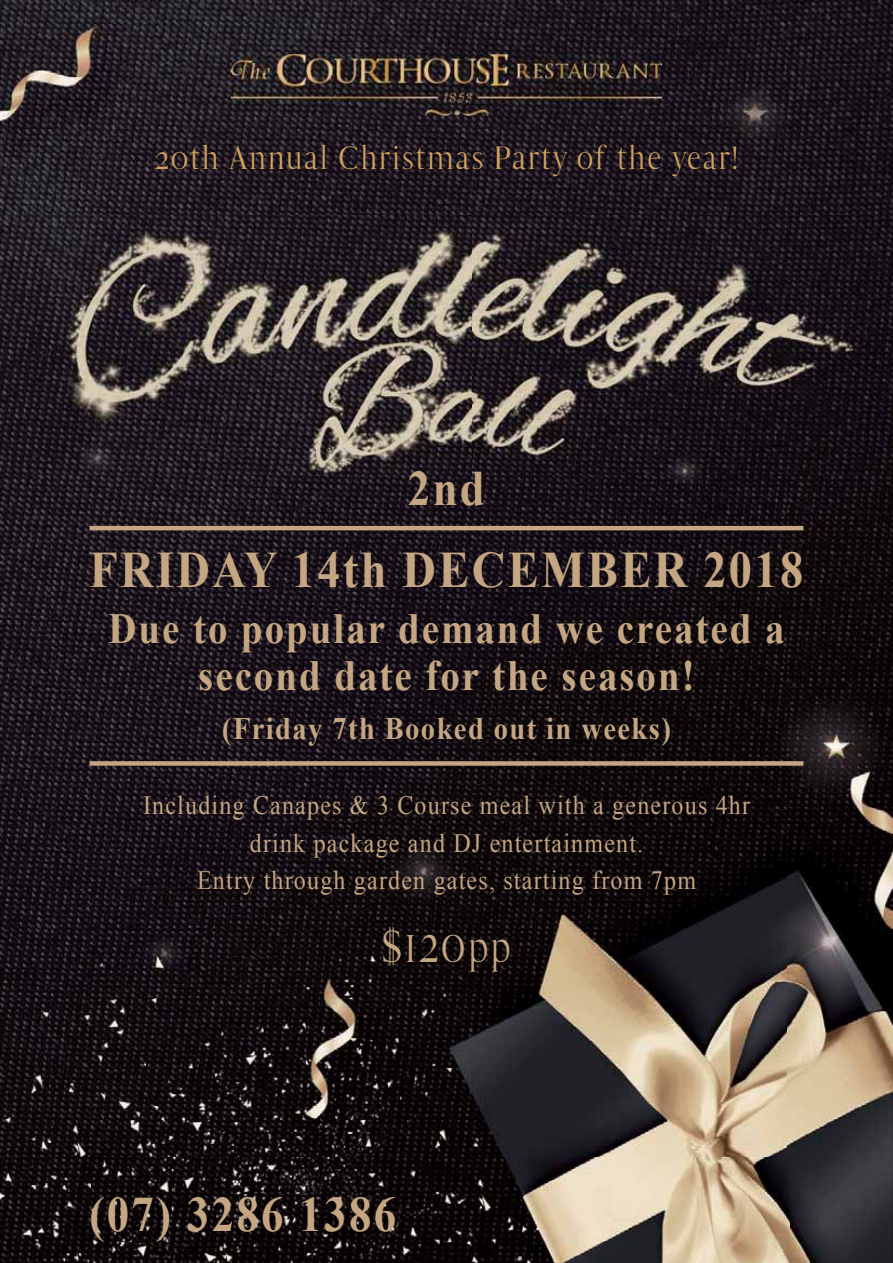
<style>
.page{position:relative;width:893px;height:1263px;background:#fff}
.page>*{position:absolute;margin:0;border:0;box-sizing:border-box;transform-origin:0 0}
.t1{font:53.4px "Lucida Regular";color:#c5a682;scale:.79 1}
.t2{font:700 51.15px "Times New Roman";letter-spacing:.05em;color:#c5a682;scale:.91 1}
.t3{font:700 49.5px "Times New Roman";letter-spacing:.05em;color:#c5a682;scale:.91 1}
.t4{font:700 42.9px/46.8px "Times New Roman";letter-spacing:.05em;color:#c5a682;text-align:center;scale:.91 1}
.t5{font:33px "Lucida Regular";letter-spacing:.05em;color:#d2a15e;scale:.91 1}
.t6{font:700 31.35px "Times New Roman";letter-spacing:.05em;color:#c5a682;scale:.91 1}
.t7{font:26.4px/37.5px "Times New Roman";letter-spacing:.05em;color:#c5a682;text-align:center;scale:.91 1}
.s1{font-size:46.2px}
.s2{font-size:43.8px}
</style>
<div class="page">
<img style="left:0;top:0;width:893px;height:473px">
<img style="left:0;top:473px;width:51px;height:790px">
<img style="left:51px;top:473px;width:842px;height:790px">
<img style="left:232px;top:54px;width:429px;height:62px">
<div style="left:89px;top:761px;width:714px;height:5px;background:#c5a682"></div>
<hr style="left:89px;top:526px;width:714px;height:4px;background:#c5a682">
<p class="t5" style="left:155px;top:138px;width:642px">20th Annual Christmas Party of the year!</p>
<h3 class="t3" style="left:408px;top:461px;width:86px">2nd</h3>
<h2 class="t2" style="left:89px;top:542px;width:786px">FRIDAY 14th DECEMBER 2018</h2>
<h3 class="t4" style="left:108px;top:605px;width:744px">Due to popular demand we created a second date for the season!</h3>
<p class="t6" style="left:222px;top:711px;width:495px">(Friday 7th Booked out in weeks)</p>
<p class="t7" style="left:143px;top:787px;width:669px">Including Canapes &amp; 3 Course meal with a generous 4hr drink package and DJ entertainment.<br>Entry through garden gates, starting from 7pm</p>
<h1 class="t1" style="left:382px;top:912px;width:166px"><span class="s1">$</span>120<span class="s2">pp</span></h1>
<h3 class="t3" style="left:89px;top:1187px;width:339px">(07) 3286 1386</h3>
</div>
